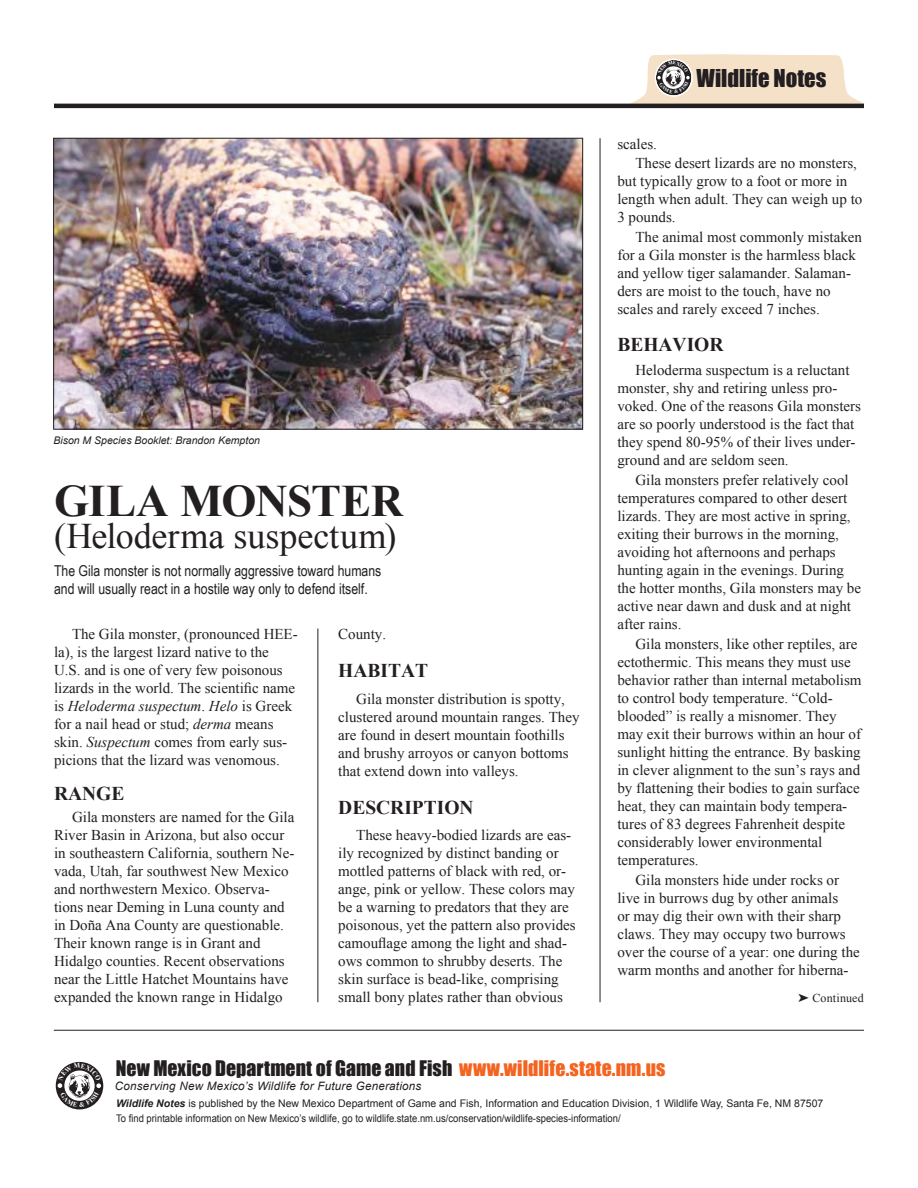
<style>
.page{position:relative;width:918px;height:1188px;background:#fff}
.page>*{position:absolute;margin:0;border:0;box-sizing:border-box;transform-origin:0 0}
.t1{font:700 45px "Times New Roman";letter-spacing:-.015em;color:#231f20}
.t2{font:36px "Times New Roman";color:#231f20}
.t3{font:22.65px "Impact";color:#231f20}
.t4{font:19.8px "Impact";letter-spacing:.005em;color:#231f20}
.Subhead_in_Text{font:700 19.5px "Times New Roman";color:#231f20}
.Text_Body{font:700 19.5px "Times New Roman";color:#231f20}
.Text_Body-2{font:15px/18px "Times New Roman";color:#231f20}
.t5{font:15px/18px "Arial Narrow";color:#231f20}
.Subhead{font:12px "Times New Roman";letter-spacing:.01em;color:#231f20}
.t6{font:italic 11.55px "Arial";letter-spacing:.02em;color:#231f20}
.t7{font:10.5px "Arial";color:#231f20}
.t8{font:10.5px "Arial";color:#231f20;scale:.9 1}
.t9{font:italic 10.5px "Arial";color:#231f20}
.s1{font-style:italic}
.s2{color:#f36421}
.s3{font-weight:700;font-style:italic}
</style>
<div class="page">
<hr style="left:54px;top:104px;width:810px;height:4px;background:#231f20">
<svg style="left:56px;top:1062px;width:47px;height:48px"></svg>
<hr style="left:318px;top:629px;width:1px;height:373px;background:#231f20">
<hr style="left:600px;top:138px;width:1px;height:864px;background:#231f20">
<hr style="left:54px;top:1030px;width:810px;height:1px;background:#231f20">
<img style="left:55px;top:140px;width:526px;height:287px">
<div style="left:53px;top:138px;width:530px;height:291px;border:1px solid #231f20"></div>
<svg style="left:58px;top:1063px;width:43px;height:44px"></svg>
<svg style="left:628px;top:54px;width:237px;height:50px"></svg>
<p class="t9" style="left:53px;top:434px;width:208px">Bison M Species Booklet: Brandon Kempton</p>
<p class="t1" style="left:54px;top:470px;width:351px">GILA MONSTER</p>
<p class="t2" style="left:54px;top:512px;width:344px">(Heloderma suspectum)</p>
<p class="t5" style="left:54px;top:562px;width:329px">The Gila monster is not normally aggressive toward humans and will usually react in a hostile way only to defend itself.</p>
<p class="Text_Body-2" style="left:54px;top:625px;width:245px;text-indent:18px">The Gila monster, (pronounced HEE&shy;la), is the largest lizard native to the U.S. and is one of very few poisonous lizards in the world. The scientific name is <span class="s1">Heloderma suspectum</span>. <span class="s1">Helo</span> is Greek for a nail head or stud; <span class="s1">derma</span> means skin. <span class="s1">Suspectum</span> comes from early sus&shy;picions that the lizard was venomous.</p>
<p class="Subhead_in_Text" style="left:54px;top:780px;width:72px">RANGE</p>
<p class="Text_Body-2" style="left:54px;top:808px;width:242px;text-indent:18px">Gila monsters are named for the Gila River Basin in Arizona, but also occur in southeastern California, southern Ne&shy;vada, Utah, far southwest New Mexico and northwestern Mexico. Observa&shy;tions near Deming in Luna county and in Doña Ana County are questionable.<br>Their known range is in Grant and Hidalgo counties. Recent observations near the Little Hatchet Mountains have expanded the known range in Hidalgo</p>
<p class="Text_Body-2" style="left:338px;top:625px;width:49px">County.</p>
<p class="Subhead_in_Text" style="left:338px;top:657px;width:91px">HABITAT</p>
<p class="Text_Body-2" style="left:338px;top:689px;width:243px;text-indent:18px">Gila monster distribution is spotty, clustered around mountain ranges. They are found in desert mountain foothills and brushy arroyos or canyon bottoms that extend down into valleys.</p>
<p class="Subhead_in_Text" style="left:338px;top:794px;width:137px">DESCRIPTION</p>
<p class="Text_Body-2" style="left:338px;top:826px;width:239px;text-indent:18px">These heavy-bodied lizards are eas&shy;ily recognized by distinct banding or mottled patterns of black with red, or&shy;ange, pink or yellow. These colors may be a warning to predators that they are poisonous, yet the pattern also provides camouflage among the light and shad&shy;ows common to shrubby deserts. The skin surface is bead-like, comprising small bony plates rather than obvious</p>
<p class="t3" style="left:697px;top:60px;width:131px">Wildlife Notes</p>
<p class="Text_Body-2" style="left:635px;top:133px;width:223px;line-height:19.8px;text-indent:-18px">scales.<br>These desert lizards are no monsters,</p>
<p class="Text_Body-2" style="left:617px;top:172px;width:246px">but typically grow to a foot or more in length when adult. They can weigh up to<br>3 pounds.</p>
<p class="Text_Body-2" style="left:617px;top:228px;width:246px;text-indent:18px">The animal most commonly mistaken for a Gila monster is the harmless black and yellow tiger salamander. Salaman&shy;ders are moist to the touch, have no scales and rarely exceed 7 inches.</p>
<p class="Text_Body" style="left:617px;top:331px;width:108px">BEHAVIOR</p>
<p class="Text_Body-2" style="left:617px;top:361px;width:245px;text-indent:18px">Heloderma suspectum is a reluctant monster, shy and retiring unless pro&shy;voked. One of the reasons Gila monsters are so poorly understood is the fact that they spend 80-95% of their lives under&shy;ground and are seldom seen.</p>
<p class="Text_Body-2" style="left:617px;top:471px;width:245px;text-indent:18px">Gila monsters prefer relatively cool temperatures compared to other desert lizards. They are most active in spring, exiting their burrows in the morning, avoiding hot afternoons and perhaps hunting again in the evenings. During the hotter months, Gila monsters may be active near dawn and dusk and at night after rains.</p>
<p class="Text_Body-2" style="left:617px;top:635px;width:246px;text-indent:18px">Gila monsters, like other reptiles, are ectothermic. This means they must use behavior rather than internal metabolism to control body temperature. “Cold&shy;blooded” is really a misnomer. They may exit their burrows within an hour of sunlight hitting the entrance. By basking in clever alignment to the sun’s rays and by flattening their bodies to gain surface heat, they can maintain body tempera&shy;tures of 83 degrees Fahrenheit despite considerably lower environmental temperatures.</p>
<p class="Text_Body-2" style="left:617px;top:870px;width:244px;text-indent:18px">Gila monsters hide under rocks or live in burrows dug by other animals<br>or may dig their own with their sharp claws. They may occupy two burrows over the course of a year: one during the warm months and another for hiberna-</p>
<p class="Subhead" style="left:798px;top:990px;width:67px">➤ Continued</p>
<p class="t4" style="left:116px;top:1053px;width:551px">New Mexico Department of Game and Fish <span class="s2">www.wildlife.state.nm.us</span></p>
<p class="t6" style="left:115px;top:1078px;width:308px">Conserving New Mexico’s Wildlife for Future Generations</p>
<p class="t7" style="left:116px;top:1097px;width:709px"><span class="s3">Wildlife Notes</span> is published by the New Mexico Department of Game and Fish, Information and Education Division, 1 Wildlife Way, Santa Fe, NM 87507</p>
<p class="t8" style="left:116px;top:1112px;width:562px">To find printable information on New Mexico’s wildlife, go to wildlife.state.nm.us/conservation/wildlife-species-information/</p>
</div>
